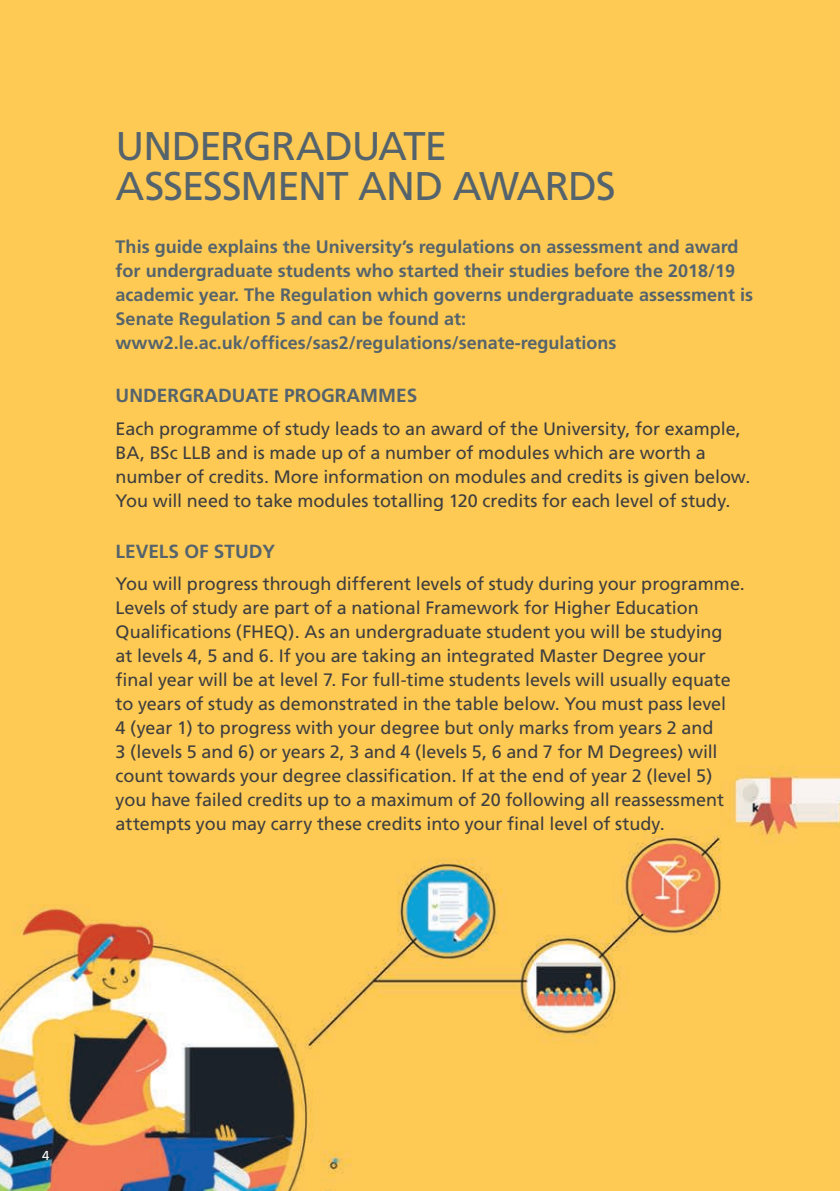
<style>
.page{position:relative;width:840px;height:1191px;background:#fff}
.page>*{position:absolute;margin:0;border:0;box-sizing:border-box;transform-origin:0 0}
.t1{font:40px/40px "Frutiger";letter-spacing:-.03em;color:#55636c}
.t2{font:700 19px "Frutiger";color:#55636c}
.t3{font:18px/24px "Frutiger";letter-spacing:-.005em;color:#3e3e3f}
.t4{font:700 18px/24px "Frutiger";color:#55636c}
.t5{font:13px "Frutiger";color:#fff}
</style>
<div class="page">
<img style="left:0;top:0;width:839px;height:1191px">
<h1 class="t1" style="left:116px;top:127px;width:501px">UNDERGRADUATE<br>ASSESSMENT AND AWARDS</h1>
<p class="t4" style="left:116px;top:235px;width:638px">This guide explains the University’s regulations on assessment and award for undergraduate students who started their studies before the 2018/19 academic year. The Regulation which governs undergraduate assessment is Senate Regulation 5 and can be found at: www2.le.ac.uk/offices/sas2/regulations/senate-regulations</p>
<p class="t2" style="left:116px;top:384px;width:303px">UNDERGRADUATE PROGRAMMES</p>
<p class="t3" style="left:116px;top:416px;width:636px">Each programme of study leads to an award of the University, for example, BA, BSc LLB and is made up of a number of modules which are worth a number of credits. More information on modules and credits is given below.<br>You will need to take modules totalling 120 credits for each level of study.</p>
<p class="t2" style="left:116px;top:540px;width:161px">LEVELS OF STUDY</p>
<p class="t3" style="left:116px;top:572px;width:630px">You will progress through different levels of study during your programme.<br>Levels of study are part of a national Framework for Higher Education Qualifications (FHEQ). As an undergraduate student you will be studying<br>at levels 4, 5 and 6. If you are taking an integrated Master Degree your final year will be at level 7. For full-time students levels will usually equate to years of study as demonstrated in the table below. You must pass level<br>4 (year 1) to progress with your degree but only marks from years 2 and<br>3 (levels 5 and 6) or years 2, 3 and 4 (levels 5, 6 and 7 for M Degrees) will count towards your degree classification. If at the end of year 2 (level 5) you have failed credits up to a maximum of 20 following all reassessment attempts you may carry these credits into your final level of study.</p>
<p class="t5" style="left:42px;top:1147px;width:9px">4</p>
</div>
